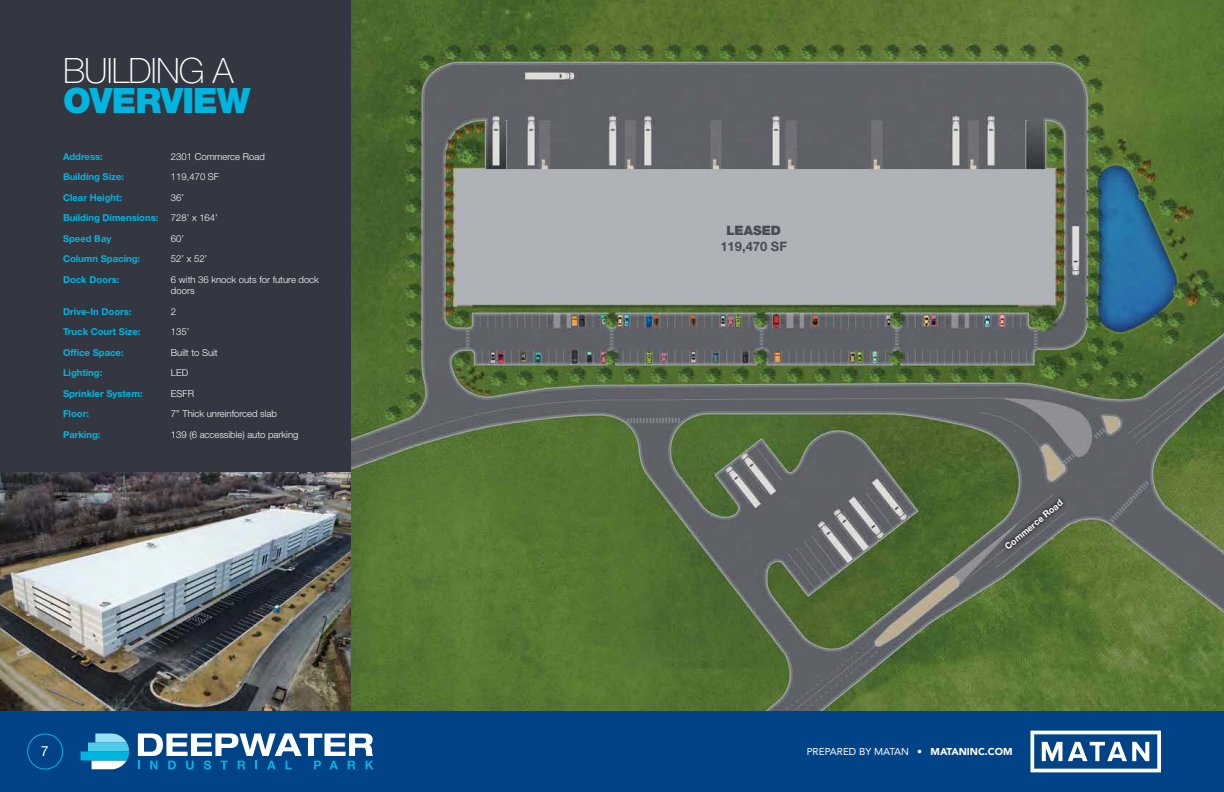
<style>
.page{position:relative;width:1224px;height:792px;background:#fff}
.page>*{position:absolute;margin:0;border:0;box-sizing:border-box;transform-origin:0 0}
.t1{font:100 35px "Helvetica Neue LT Std";letter-spacing:-.025em;color:#fff}
.t2{font:900 35px "Helvetica Neue LT Std";letter-spacing:-.025em;color:#00b5df}
.t3{font:14px "Helvetica Neue LT Std";color:#fff}
.t4{font:700 13px "Helvetica Neue LT Std";color:#474c55}
.t5{font:900 13px "Helvetica Neue LT Std";color:#474c55}
.t6{font:10px "Avenir";color:#fff}
.t7{font:700 9.5px "Helvetica Neue LT Std";color:#00b5df}
.t8{font:300 9.5px/11.5px "Helvetica Neue LT Std";color:#fff}
.t9{font:700 9px "Helvetica Neue LT Std";color:#fff}
.s1{font-weight:900}
</style>
<div class="page">
<img style="left:351px;top:0;width:873px;height:711px">
<div style="left:1001px;top:495px;width:67px;height:58px;background:#000;opacity:.75"></div>
<div style="left:0;top:0;width:351px;height:711px;background:#343741"></div>
<img style="left:0;top:472px;width:351px;height:239px">
<div style="left:0;top:711px;width:1224px;height:81px;background:#014386"></div>
<svg style="left:1030px;top:731px;width:131px;height:41px"></svg>
<svg style="left:81px;top:734px;width:48px;height:35px"></svg>
<svg style="left:138px;top:733px;width:235px;height:37px"></svg>
<div style="left:27px;top:734px;width:36px;height:36px;border:1px solid #00b5df;border-radius:50%"></div>
<h1 class="t1" style="left:63px;top:51px;width:172px">BUILDING A</h1>
<h1 class="t2" style="left:63px;top:80px;width:189px">OVERVIEW</h1>
<p class="t7" style="left:63px;top:151px;width:41px">Address:</p>
<p class="t8" style="left:171px;top:150px;width:95px">2301 Commerce Road</p>
<p class="t7" style="left:63px;top:171px;width:63px">Building Size:</p>
<p class="t8" style="left:171px;top:171px;width:50px">119,470 SF</p>
<p class="t7" style="left:63px;top:192px;width:61px">Clear Height:</p>
<p class="t8" style="left:171px;top:191px;width:15px">36’</p>
<p class="t7" style="left:63px;top:212px;width:97px">Building Dimensions:</p>
<p class="t8" style="left:171px;top:212px;width:48px">728’ x 164’</p>
<p class="t7" style="left:63px;top:233px;width:50px">Speed Bay</p>
<p class="t8" style="left:171px;top:232px;width:15px">60’</p>
<p class="t7" style="left:63px;top:253px;width:79px">Column Spacing:</p>
<p class="t8" style="left:171px;top:253px;width:38px">52’ x 52’</p>
<p class="t7" style="left:63px;top:274px;width:58px">Dock Doors:</p>
<p class="t8" style="left:171px;top:273px;width:150px">6 with 36 knock outs for future dock doors</p>
<p class="t7" style="left:63px;top:306px;width:70px">Drive-In Doors:</p>
<p class="t8" style="left:171px;top:305px;width:7px">2</p>
<p class="t7" style="left:63px;top:326px;width:79px">Truck Court Size:</p>
<p class="t8" style="left:171px;top:326px;width:20px">135’</p>
<p class="t7" style="left:63px;top:347px;width:62px">Office Space:</p>
<p class="t8" style="left:171px;top:346px;width:48px">Built to Suit</p>
<p class="t7" style="left:63px;top:367px;width:41px">Lighting:</p>
<p class="t8" style="left:171px;top:367px;width:19px">LED</p>
<p class="t7" style="left:63px;top:388px;width:81px">Sprinkler System:</p>
<p class="t8" style="left:171px;top:387px;width:25px">ESFR</p>
<p class="t7" style="left:63px;top:408px;width:28px">Floor:</p>
<p class="t8" style="left:171px;top:408px;width:107px">7” Thick unreinforced slab</p>
<p class="t7" style="left:63px;top:429px;width:39px">Parking:</p>
<p class="t8" style="left:171px;top:428px;width:129px">139 (6 accessible) auto parking</p>
<h3 class="t5" style="left:726px;top:222px;width:56px">LEASED</h3>
<h3 class="t4" style="left:720px;top:238px;width:68px">119,470 SF</h3>
<p class="t9" style="left:1002px;top:544px;width:74px;rotate:-40deg">Commerce Road</p>
<h2 class="t3" style="left:41px;top:743px;width:9px">7</h2>
<p class="t6" style="left:807px;top:743px;width:207px">PREPARED BY MATAN • <span class="s1">MATANINC.COM</span></p>
</div>
